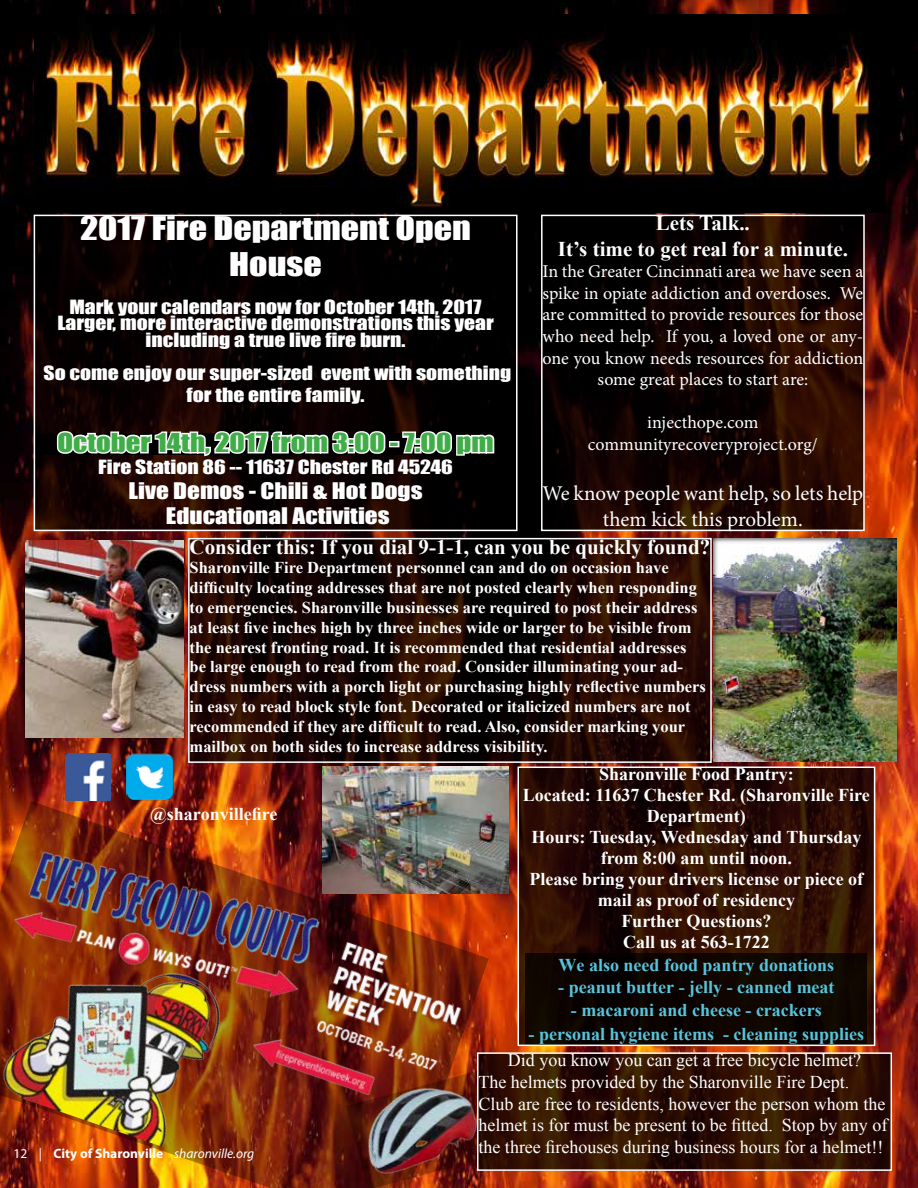
<style>
.page{position:relative;width:918px;height:1188px;background:#fff}
.page>*{position:absolute;margin:0;border:0;box-sizing:border-box;transform-origin:0 0}
.t1{font:30px/36px "Impact";color:#fff;text-align:center;scale:1.2 1}
.t2{font:24px "Impact";color:#41ad49;scale:1.2 1}
.t3{font:700 21px/25.2px "Times New Roman";color:#fff;text-align:center}
.t4{font:21px/25.2px "Minion Pro";letter-spacing:-.005em;color:#fff;text-align:center}
.t5{font:21px/25.2px "Impact";color:#fff;text-align:center;scale:1.2 1}
.t6{font:18px/21.6px "Minion Pro";letter-spacing:-.005em;color:#fff;text-align:center}
.t7{font:700 18px/21px "Times New Roman";color:#fff;text-align:center}
.t8{font:18px/21.6px "Times New Roman";color:#fff}
.t9{font:18px/16.5px "Impact";color:#fff;text-align:center;scale:1.2 1}
.t10{font:700 18px "Times New Roman";color:#56c4dd}
.t11{font:700 16.5px/19.8px "Times New Roman";color:#fff}
.t12{font:700 13.5px "Myriad Pro";color:#fff}
.s1{font-weight:400}
.s2{font-weight:400;font-style:italic}
</style>
<div class="page">
<img style="left:0;top:0;width:918px;height:1188px">
<img style="left:322px;top:767px;width:186px;height:126px">
<img style="left:34px;top:14px;width:851px;height:198px">
<svg style="left:37px;top:218px;width:478px;height:310px;background:#090101"></svg>
<div style="left:35px;top:433px;width:481px;height:22px;background:#000"></div>
<svg style="left:55px;top:418px;width:333px;height:40px"></svg>
<div style="left:389px;top:441px;width:10px;height:6px;border:3px solid #fff"></div>
<svg style="left:401px;top:429px;width:95px;height:28px"></svg>
<div style="left:34px;top:215px;width:484px;height:316px;border:2px solid #fff"></div>
<svg style="left:544px;top:218px;width:318px;height:310px;background:#130401"></svg>
<div style="left:541px;top:215px;width:324px;height:316px;border:2px solid #fff"></div>
<svg style="left:191px;top:541px;width:518px;height:219px;background:#180601"></svg>
<div style="left:188px;top:538px;width:524px;height:225px;border:2px solid #fff"></div>
<img style="left:714px;top:539px;width:182px;height:222px">
<svg style="left:521px;top:770px;width:351px;height:273px;background:#210a02"></svg>
<div style="left:518px;top:767px;width:357px;height:279px;border:2px solid #fff"></div>
<img style="left:0;top:801px;width:489px;height:387px">
<img style="left:65px;top:754px;width:45px;height:47px">
<img style="left:126px;top:753px;width:48px;height:48px">
<img style="left:346px;top:1071px;width:153px;height:115px">
<svg style="left:480px;top:1055px;width:409px;height:113px;background:#2e1002"></svg>
<div style="left:477px;top:1052px;width:415px;height:119px;border:2px solid #fff"></div>
<img style="left:26px;top:540px;width:158px;height:198px">
<h1 class="t1" style="left:80px;top:209px;width:327px">2017 Fire Department Open<br>House</h1>
<p class="t9" style="left:57px;top:298px;width:365px">Mark your calendars now for October 14th, 2017<br>Larger, more interactive demonstrations this year including a true live fire burn.</p>
<p class="t9" style="left:44px;top:362px;width:391px;line-height:21.6px">So come enjoy our super-sized event with something for the entire family.</p>
<h2 class="t2" style="left:57px;top:424px;width:365px">October 14th, 2017 from 3:00 - 7:00 pm</h2>
<p class="t9" style="left:98px;top:458px;width:297px">Fire Station 86 -- 11637 Chester Rd 45246</p>
<p class="t5" style="left:129px;top:477px;width:247px">Live Demos - Chili &amp; Hot Dogs<br>Educational Activities</p>
<p class="t3" style="left:558px;top:210px;width:292px">Lets Talk..<br>It’s time to get real for a minute.</p>
<p class="t6" style="left:543px;top:261px;width:322px">In the Greater Cincinnati area we have seen a spike in opiate addiction and overdoses. We are committed to provide resources for those who need help. If you, a loved one or any&shy;one you know needs resources for addiction some great places to start are:</p>
<p class="t6" style="left:588px;top:412px;width:231px">injecthope.com communityrecoveryproject.org/</p>
<p class="t4" style="left:543px;top:481px;width:322px">We know people want help, so lets help them kick this problem.</p>
<p class="t3" style="left:190px;top:533px;width:522px">Consider this: If you dial 9-1-1, can you be quickly found?</p>
<p class="t11" style="left:190px;top:558px;width:518px">Sharonville Fire Department personnel can and do on occasion have difficulty locating addresses that are not posted clearly when responding to emergencies. Sharonville businesses are required to post their address at least five inches high by three inches wide or larger to be visible from the nearest fronting road. It is recommended that residential addresses be large enough to read from the road. Consider illuminating your ad&shy;dress numbers with a porch light or purchasing highly reflective numbers in easy to read block style font. Decorated or italicized numbers are not recommended if they are difficult to read. Also, consider marking your mailbox on both sides to increase address visibility.</p>
<p class="t7" style="left:523px;top:763px;width:348px">Sharonville Food Pantry:<br>Located: 11637 Chester Rd. (Sharonville Fire<br>Department)<br>Hours: Tuesday, Wednesday and Thursday from 8:00 am until noon.<br>Please bring your drivers license or piece of mail as proof of residency<br>Further Questions?<br>Call us at 563-1722</p>
<p class="t10" style="left:559px;top:952px;width:277px">We also need food pantry donations</p>
<p class="t10" style="left:558px;top:975px;width:278px">- peanut butter - jelly - canned meat</p>
<p class="t10" style="left:571px;top:997px;width:253px">- macaroni and cheese - crackers</p>
<p class="t10" style="left:529px;top:1021px;width:337px">- personal hygiene items - cleaning supplies</p>
<p class="t7" style="left:150px;top:803px;width:129px">@sharonvillefire</p>
<p class="t12" style="left:14px;top:1144px;width:242px"><span class="s1">12 |</span> City of Sharonville <span class="s2">sharonville.org</span></p>
<p class="t8" style="left:479px;top:1049px;width:410px;text-indent:29px">Did you know you can get a free bicycle helmet?<br>The helmets provided by the Sharonville Fire Dept.<br>Club are free to residents, however the person whom the helmet is for must be present to be fitted. Stop by any of the three firehouses during business hours for a helmet!!</p>
</div>
